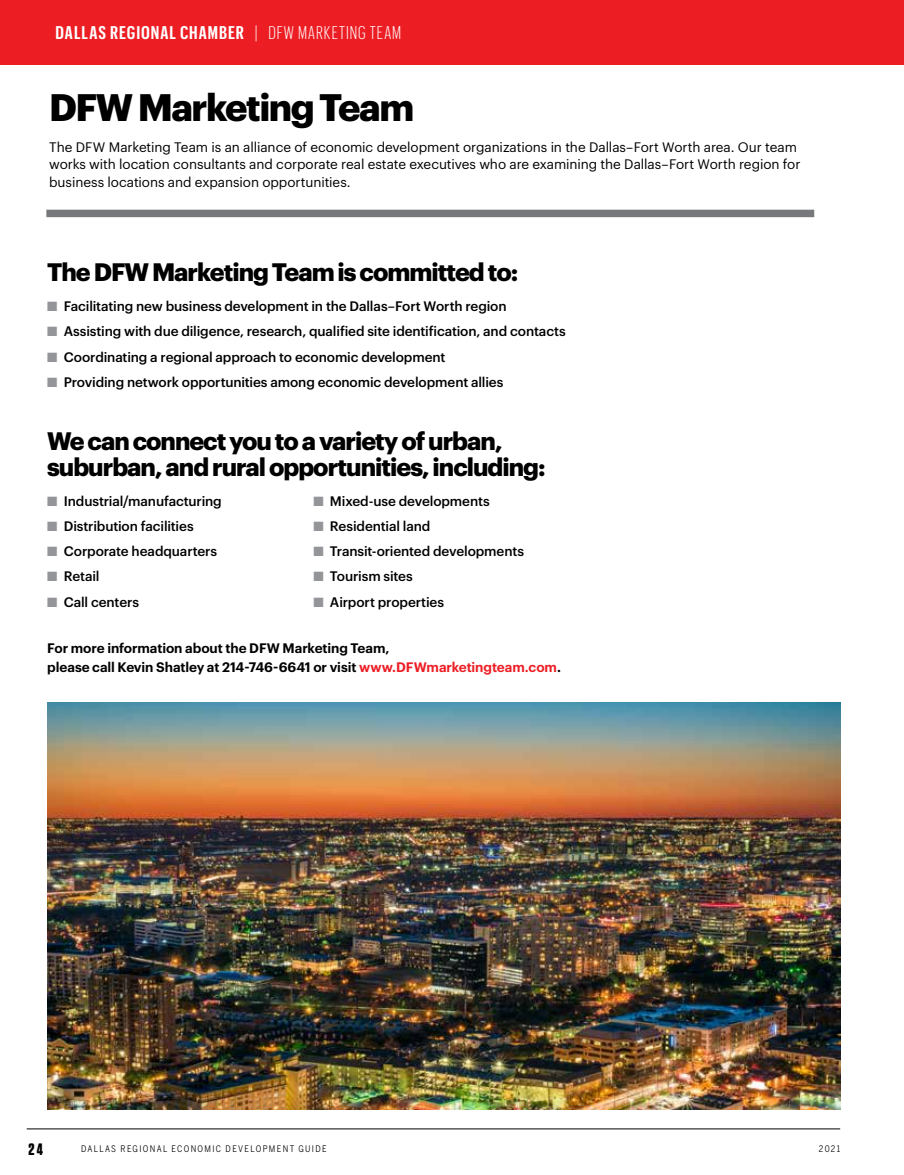
<style>
.page{position:relative;width:904px;height:1175px;background:#fff}
.page>*{position:absolute;margin:0;border:0;box-sizing:border-box;transform-origin:0 0}
.t1{font:700 37.5px "Graphik";letter-spacing:-.04em;color:#000}
.t2{font:700 24.75px/26.2px "Graphik";letter-spacing:-.04em;color:#000}
.t3{font:600 18px "Graphik X Cond";letter-spacing:.05em;color:#fff}
.t4{font:700 16.5px "Tungsten";color:#000}
.t5{font:500 13.5px "Graphik";letter-spacing:-.01em;color:#000}
.t6{font:13.5px/17.2px "Graphik";letter-spacing:-.005em;color:#000}
.t7{font:600 13.5px/19.2px "Graphik";letter-spacing:-.005em;color:#000}
.t8{font:9px "Benton Sans Cond";letter-spacing:.15em;color:#000}
.s1{font-weight:300}
.s2{color:#939598}
.s3{color:#ed1d24}
</style>
<div class="page">
<hr style="left:27px;top:1128px;width:813px;height:1px;background:#000">
<div style="left:0;top:0;width:903px;height:65px;background:#ed1d24"></div>
<div style="left:46px;top:210px;width:768px;height:7px;background:#77787b"></div>
<img style="left:47px;top:702px;width:794px;height:407px">
<h3 class="t3" style="left:56px;top:22px;width:347px">DALLAS REGIONAL CHAMBER <span class="s1">| DFW MARKETING TEAM</span></h3>
<h1 class="t1" style="left:49px;top:79px;width:367px">DFW Marketing Team</h1>
<p class="t6" style="left:49px;top:137px;width:752px">The DFW Marketing Team is an alliance of economic development organizations in the Dallas–Fort Worth area. Our team works with location consultants and corporate real estate executives who are examining the Dallas–Fort Worth region for business locations and expansion opportunities.</p>
<h2 class="t2" style="left:47px;top:257px;width:472px">The DFW Marketing Team is committed to:</h2>
<p class="t5" style="left:47px;top:296px;width:461px"><span class="s2">■</span> Facilitating new business development in the Dallas–Fort Worth region</p>
<p class="t5" style="left:47px;top:321px;width:520px"><span class="s2">■</span> Assisting with due diligence, research, qualified site identification, and contacts</p>
<p class="t5" style="left:47px;top:346px;width:400px"><span class="s2">■</span> Coordinating a regional approach to economic development</p>
<p class="t5" style="left:47px;top:371px;width:457px"><span class="s2">■</span> Providing network opportunities among economic development allies</p>
<h2 class="t2" style="left:47px;top:425px;width:500px">We can connect you to a variety of urban, suburban, and rural opportunities, including:</h2>
<p class="t5" style="left:47px;top:491px;width:176px"><span class="s2">■</span> Industrial/manufacturing</p>
<p class="t5" style="left:47px;top:516px;width:148px"><span class="s2">■</span> Distribution facilities</p>
<p class="t5" style="left:47px;top:541px;width:171px"><span class="s2">■</span> Corporate headquarters</p>
<p class="t5" style="left:47px;top:566px;width:54px"><span class="s2">■</span> Retail</p>
<p class="t5" style="left:47px;top:591px;width:93px"><span class="s2">■</span> Call centers</p>
<p class="t5" style="left:313px;top:491px;width:178px"><span class="s2">■</span> Mixed-use developments</p>
<p class="t5" style="left:313px;top:516px;width:119px"><span class="s2">■</span> Residential land</p>
<p class="t5" style="left:313px;top:541px;width:212px"><span class="s2">■</span> Transit-oriented developments</p>
<p class="t5" style="left:313px;top:566px;width:101px"><span class="s2">■</span> Tourism sites</p>
<p class="t5" style="left:313px;top:591px;width:132px"><span class="s2">■</span> Airport properties</p>
<p class="t7" style="left:47px;top:637px;width:515px">For more information about the DFW Marketing Team,<br>please call Kevin Shatley at 214-746-6641 or visit <span class="s3">www.DFWmarketingteam.com</span>.</p>
<p class="t4" style="left:29px;top:1140px;width:16px">24</p>
<p class="t8" style="left:81px;top:1143px;width:247px">DALLAS REGIONAL ECONOMIC DEVELOPMENT GUIDE</p>
<p class="t8" style="left:818px;top:1143px;width:23px">2021</p>
</div>
